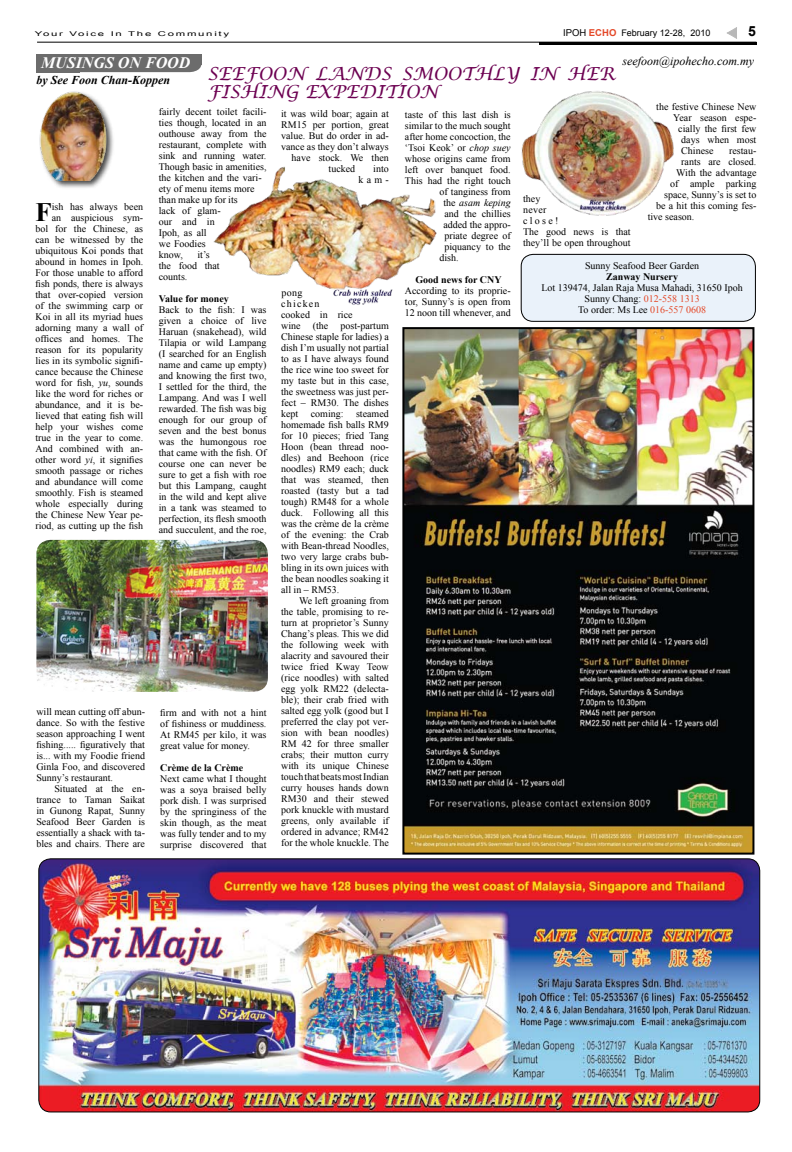
<style>
.page{position:relative;width:792px;height:1152px;background:#fff}
.page>*{position:absolute;margin:0;border:0;box-sizing:border-box;transform-origin:0 0}
.t1{font:700 26.6px "Times New Roman";color:#000}
.t2{font:italic 18px/18px "Lucida Calligraphy";color:#6c0051}
.t3{font:italic 700 16px "Times New Roman";color:#fff}
.t4{font:700 14px "Arial";color:#000}
.t5{font:italic 12px "Times New Roman";color:#000}
.t6{font:italic 700 12px "Times New Roman";color:#000}
.t7{font:10px/11px "Times New Roman";color:#000;text-align:justify}
.t8{font:700 10px "Times New Roman";color:#000}
.t9{font:italic 10px "Times New Roman";color:#000}
.t10{font:9px "Arial";color:#000}
.t11{font:6.6px "Arial";letter-spacing:.15em;color:#000;scale:1.74 1}
.s1{font-size:9.5px}
.s2{font-weight:700;font-size:9.5px;color:#e44828}
.s3{font-style:italic}
.s4{font-style:normal}
.s5{color:#e44828}
</style>
<div class="page">
<hr style="left:37px;top:42px;width:719px;height:1px;background:#000">
<svg style="left:727px;top:27px;width:10px;height:12px"></svg>
<hr style="left:539px;top:42px;width:218px;height:3px;background:#000">
<div style="left:521px;top:254px;width:234px;height:67px;background:#eaf2fa;border-radius:12px"></div>
<div style="left:521px;top:254px;width:235px;height:67px;border:1px solid #000;border-radius:12px"></div>
<div style="left:80px;top:54px;width:122px;height:18px;background:#6c6c6c"></div>
<div style="left:36px;top:54px;width:44px;height:18px;background:#6c6c6c"></div>
<div style="left:38px;top:90px;width:86px;height:105px;background:#000;opacity:.75"></div>
<img style="left:38px;top:91px;width:71px;height:90px">
<img style="left:40px;top:859px;width:720px;height:253px">
<div style="left:38px;top:858px;width:722px;height:254px;border:1px solid #000;border-radius:12px"></div>
<img style="left:36px;top:540px;width:232px;height:152px">
<img style="left:213px;top:166px;width:224px;height:139px">
<img style="left:521px;top:91px;width:153px;height:125px">
<img style="left:405px;top:330px;width:346px;height:522px">
<div style="left:402px;top:327px;width:352px;height:528px;border:2px solid #000"></div>
<p class="t11" style="left:35px;top:30px;width:113px">Your Voice In The Community</p>
<p class="t10" style="left:563px;top:27px;width:149px"><span class="s1">IPOH</span> <span class="s2">ECHO</span> February 12-28, 2010</p>
<h3 class="t4" style="left:748px;top:22px;width:9px">5</h3>
<p class="t6" style="left:36px;top:71px;width:135px">by See Foon Chan-Koppen</p>
<h3 class="t3" style="left:41px;top:51px;width:151px">MUSINGS ON FOOD</h3>
<p class="t5" style="left:623px;top:52px;width:133px">seefoon@ipohecho.com.my</p>
<h2 class="t2" style="left:207px;top:66px;width:409px">SEEFOON LANDS SMOOTHLY IN HER<br>FISHING EXPEDITION</h2>
<p class="t7" style="left:656px;top:101px;width:102px">the festive Chinese New</p>
<p class="t7" style="left:673px;top:112px;width:85px">Year season espe-</p>
<p class="t7" style="left:678px;top:123px;width:80px">cially the first few</p>
<p class="t7" style="left:681px;top:134px;width:77px">days when most</p>
<p class="t7" style="left:681px;top:145px;width:34px">Chinese</p>
<p class="t7" style="left:729px;top:145px;width:29px">restau-</p>
<p class="t7" style="left:681px;top:156px;width:77px">rants are closed.</p>
<p class="t7" style="left:676px;top:167px;width:82px">With the advantage</p>
<p class="t7" style="left:670px;top:178px;width:88px">of ample parking</p>
<p class="t7" style="left:664px;top:189px;width:94px">space, Sunny’s is set to</p>
<p class="t7" style="left:656px;top:200px;width:102px">be a hit this coming fes-</p>
<p class="t7" style="left:648px;top:211px;width:48px">tive season.</p>
<p class="t7" style="left:159px;top:106px;width:109px;text-align:left">fairly decent toilet facili&shy;ties though, located in an outhouse away from the restaurant, complete with sink and running water.<br>Though basic in amenities, the kitchen and the vari&shy;ety of menu items more than make up for its<br>lack of glam-<br>our and in<br>Ipoh, as all<br>we Foodies<br>know,</p>
<p class="t7" style="left:281px;top:108px;width:109px">it was wild boar; again at</p>
<p class="t7" style="left:281px;top:119px;width:109px">RM15 per portion, great</p>
<p class="t7" style="left:281px;top:130px;width:109px">value. But do order in ad-</p>
<p class="t7" style="left:281px;top:141px;width:109px">vance as they don’t always</p>
<p class="t7" style="left:292px;top:152px;width:99px">have stock. We then</p>
<p class="t7" style="left:329px;top:163px;width:28px">tucked</p>
<p class="t7" style="left:359px;top:163px;width:32px;text-align:right">into kam-</p>
<p class="t7" style="left:405px;top:109px;width:107px">taste of this last dish is</p>
<p class="t7" style="left:405px;top:120px;width:107px">similar to the much sought</p>
<p class="t7" style="left:405px;top:131px;width:107px">after home concoction, the</p>
<p class="t7" style="left:405px;top:142px;width:107px">‘Tsoi Keok’ or <span class="s3">chop suey</span></p>
<p class="t7" style="left:405px;top:153px;width:107px">whose origins came from</p>
<p class="t7" style="left:405px;top:164px;width:107px">left over banquet food.</p>
<p class="t7" style="left:405px;top:175px;width:107px">This had the right touch</p>
<p class="t7" style="left:439px;top:186px;width:73px">of tanginess from</p>
<p class="t9" style="left:443px;top:195px;width:69px"><span class="s4">the</span> asam keping</p>
<p class="t7" style="left:444px;top:208px;width:68px">and the chillies</p>
<p class="t7" style="left:443px;top:219px;width:69px">added the appro-</p>
<p class="t7" style="left:444px;top:230px;width:68px">priate degree of</p>
<p class="t7" style="left:444px;top:241px;width:68px">piquancy to the</p>
<p class="t7" style="left:439px;top:252px;width:21px">dish.</p>
<p class="t8" style="left:415px;top:272px;width:88px">Good news for CNY</p>
<p class="t7" style="left:405px;top:285px;width:107px">According to its proprie&shy;tor, Sunny’s is open from 12 noon till whenever, and</p>
<p class="t7" style="left:523px;top:193px;width:109px;text-align:left">they<br>never<br>close!<br>The good news is that they’ll be open throughout</p>
<p class="t7" style="left:35px;top:201px;width:109px;text-align:right">ish has always been<br>an auspicious sym-<br>bol for the Chinese, as can be witnessed by the ubiquitous Koi ponds that abound in homes in Ipoh.<br>For those unable to afford fish ponds, there is always that over-copied version of the swimming carp or<br>Koi in all its myriad hues adorning many a wall of offices and homes. The reason for its popularity lies in its symbolic signifi&shy;cance because the Chinese word for fish, <span class="s3">yu</span>, sounds like the word for riches or abundance, and it is be&shy;lieved that eating fish will help your wishes come true in the year to come.<br>And combined with an&shy;other word <span class="s3">yi</span>, it signifies smooth passage or riches and abundance will come smoothly. Fish is steamed whole especially during the Chinese New Year pe&shy;riod, as cutting up the fish</p>
<h1 class="t1" style="left:35px;top:194px;width:18px">F</h1>
<p class="t7" style="left:159px;top:249px;width:62px;text-align:left;text-indent:39px">it’s the food that counts.</p>
<p class="t8" style="left:159px;top:292px;width:71px">Value for money</p>
<p class="t7" style="left:159px;top:304px;width:109px">Back to the fish: I was given a choice of live Haruan (snakehead), wild Tilapia or wild Lampang (I searched for an English name and came up empty) and knowing the first two, I settled for the third, the Lampang. And was I well rewarded. The fish was big enough for our group of seven and the best bonus was the humongous roe that came with the fish. Of course one can never be sure to get a fish with roe but this Lampang, caught in the wild and kept alive in a tank was steamed to perfection, its flesh smooth and succulent, and the roe,</p>
<p class="t7" style="left:585px;top:260px;width:116px">Sunny Seafood Beer Garden</p>
<p class="t8" style="left:606px;top:270px;width:73px">Zanway Nursery</p>
<p class="t7" style="left:541px;top:282px;width:203px;text-align:center">Lot 139474, Jalan Raja Musa Mahadi, 31650 Ipoh<br>Sunny Chang: <span class="s5">012-558 1313<br></span>To order: Ms Lee <span class="s5">016-557 0608</span></p>
<p class="t7" style="left:281px;top:287px;width:109px;text-align:left">pong<br>chicken<br>cooked in rice<br>wine (the post-partum<br>Chinese staple for ladies) a dish I’m usually not partial to as I have always found the rice wine too sweet for my taste but in this case, the sweetness was just per&shy;fect – RM30. The dishes kept coming: steamed homemade fish balls RM9 for 10 pieces; fried Tang<br>Hoon (bean thread noo&shy;dles) and Beehoon (rice noodles) RM9 each; duck that was steamed, then roasted (tasty but a tad tough) RM48 for a whole duck. Following all this was the crème de la crème of the evening: the Crab with Bean-thread Noodles, two very large crabs bub&shy;bling in its own juices with the bean noodles soaking it all in – RM53.</p>
<p class="t7" style="left:281px;top:595px;width:109px;text-indent:18px">We left groaning from the table, promising to re&shy;turn at proprietor’s Sunny Chang’s pleas. This we did the following week with alacrity and savoured their twice fried Kway Teow (rice noodles) with salted egg yolk RM22 (delecta&shy;ble); their crab fried with salted egg yolk (good but I preferred the clay pot ver&shy;sion with bean noodles)<br>RM 42 for three smaller crabs; their mutton curry with its unique Chinese touch that beats most Indian curry houses hands down RM30 and their stewed pork knuckle with mustard greens, only available if ordered in advance; RM42 for the whole knuckle. The</p>
<p class="t7" style="left:36px;top:706px;width:110px">will mean cutting off abun&shy;dance. So with the festive season approaching I went fishing..... figuratively that is... with my Foodie friend Ginla Foo, and discovered Sunny’s restaurant.</p>
<p class="t7" style="left:36px;top:783px;width:110px;text-indent:18px">Situated at the en&shy;trance to Taman Saikat in Gunong Rapat, Sunny Seafood Beer Garden is essentially a shack with ta&shy;bles and chairs. There are</p>
<p class="t7" style="left:160px;top:707px;width:108px">firm and with not a hint of fishiness or muddiness.<br>At RM45 per kilo, it was great value for money.</p>
<p class="t8" style="left:160px;top:760px;width:85px">Crème de la Crème</p>
<p class="t7" style="left:160px;top:773px;width:108px">Next came what I thought was a soya braised belly pork dish. I was surprised by the springiness of the skin though, as the meat was fully tender and to my surprise discovered that</p>
</div>
